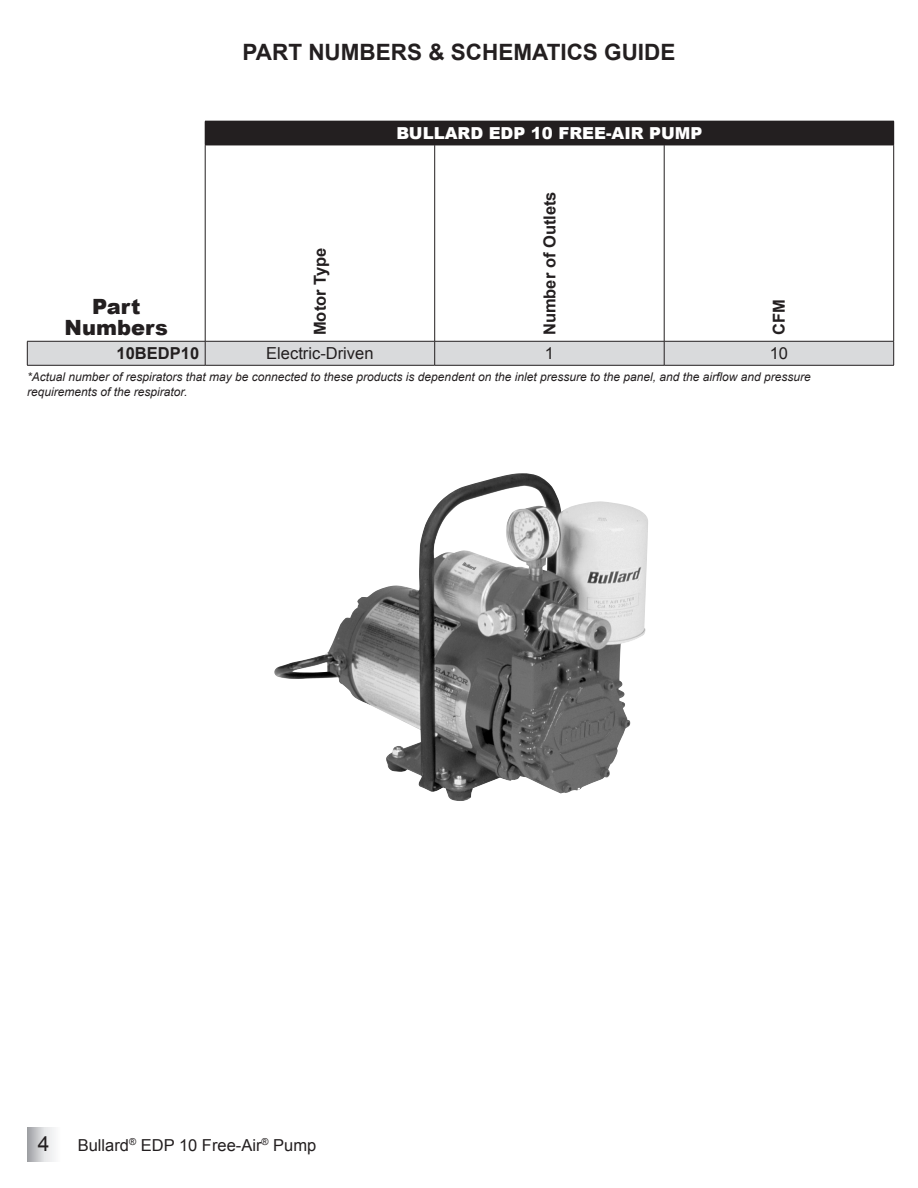
<style>
.page{position:relative;width:918px;height:1188px;background:#fff}
.page>*{position:absolute;margin:0;border:0;box-sizing:border-box;transform-origin:0 0}
.t1{font:700 22.5px "Arial";color:#231f20}
.t2{font:900 21px "Arial";color:#231f20}
.t3{font:21px "Arial";color:#231f20}
.t4{font:16.5px "Arial";color:#231f20}
.t5{font:700 16.5px "Arial";color:#231f20}
.t6{font:900 16.5px "Arial";color:#fff}
.t7{font:italic 12px "Arial";color:#231f20}
</style>
<div class="page">
<div style="left:27px;top:1127px;width:34px;height:34px;background:linear-gradient(to right,#a9abaf,#fff)"></div>
<div style="left:205px;top:121px;width:689px;height:24px;background:#231f20"></div>
<hr style="left:205px;top:145px;width:230px;height:1px;background:#231f20">
<hr style="left:205px;top:145px;width:1px;height:196px;background:#231f20">
<hr style="left:435px;top:145px;width:229px;height:1px;background:#231f20">
<hr style="left:434px;top:145px;width:1px;height:196px;background:#231f20">
<hr style="left:664px;top:145px;width:230px;height:1px;background:#231f20">
<hr style="left:664px;top:145px;width:1px;height:196px;background:#231f20">
<hr style="left:893px;top:145px;width:1px;height:196px;background:#231f20">
<hr style="left:205px;top:365px;width:230px;height:1px;background:#231f20">
<hr style="left:435px;top:365px;width:229px;height:1px;background:#231f20">
<hr style="left:664px;top:365px;width:230px;height:1px;background:#231f20">
<svg style="left:27px;top:341px;width:867px;height:24px;background:#d0d1d3"></svg>
<hr style="left:27px;top:365px;width:178px;height:1px;background:#231f20">
<img style="left:274px;top:474px;width:374px;height:327px">
<h1 class="t1" style="left:243px;top:38px;width:434px">PART NUMBERS &amp; SCHEMATICS GUIDE</h1>
<p class="t2" style="left:92px;top:292px;width:50px">Part</p>
<p class="t2" style="left:65px;top:313px;width:105px">Numbers</p>
<p class="t5" style="left:309px;top:335px;width:89px;rotate:-90deg">Motor Type</p>
<p class="t6" style="left:397px;top:121px;width:307px">BULLARD EDP 10 FREE-AIR PUMP</p>
<p class="t5" style="left:539px;top:335px;width:145px;rotate:-90deg">Number of Outlets</p>
<p class="t5" style="left:768px;top:335px;width:37px;rotate:-90deg">CFM</p>
<p class="t5" style="left:117px;top:342px;width:84px">10BEDP10</p>
<p class="t4" style="left:266px;top:343px;width:109px">Electric-Driven</p>
<p class="t4" style="left:545px;top:343px;width:11px">1</p>
<p class="t4" style="left:770px;top:343px;width:20px">10</p>
<p class="t7" style="left:27px;top:369px;width:785px">*Actual number of respirators that may be connected to these products is dependent on the inlet pressure to the panel, and the airflow and pressure</p>
<p class="t7" style="left:27px;top:384px;width:162px">requirements of the respirator.</p>
<h2 class="t3" style="left:38px;top:1130px;width:13px">4</h2>
<h3 class="t4" style="left:78px;top:1134px;width:240px">Bullard<sup>®</sup> EDP 10 Free-Air<sup>®</sup> Pump</h3>
</div>
